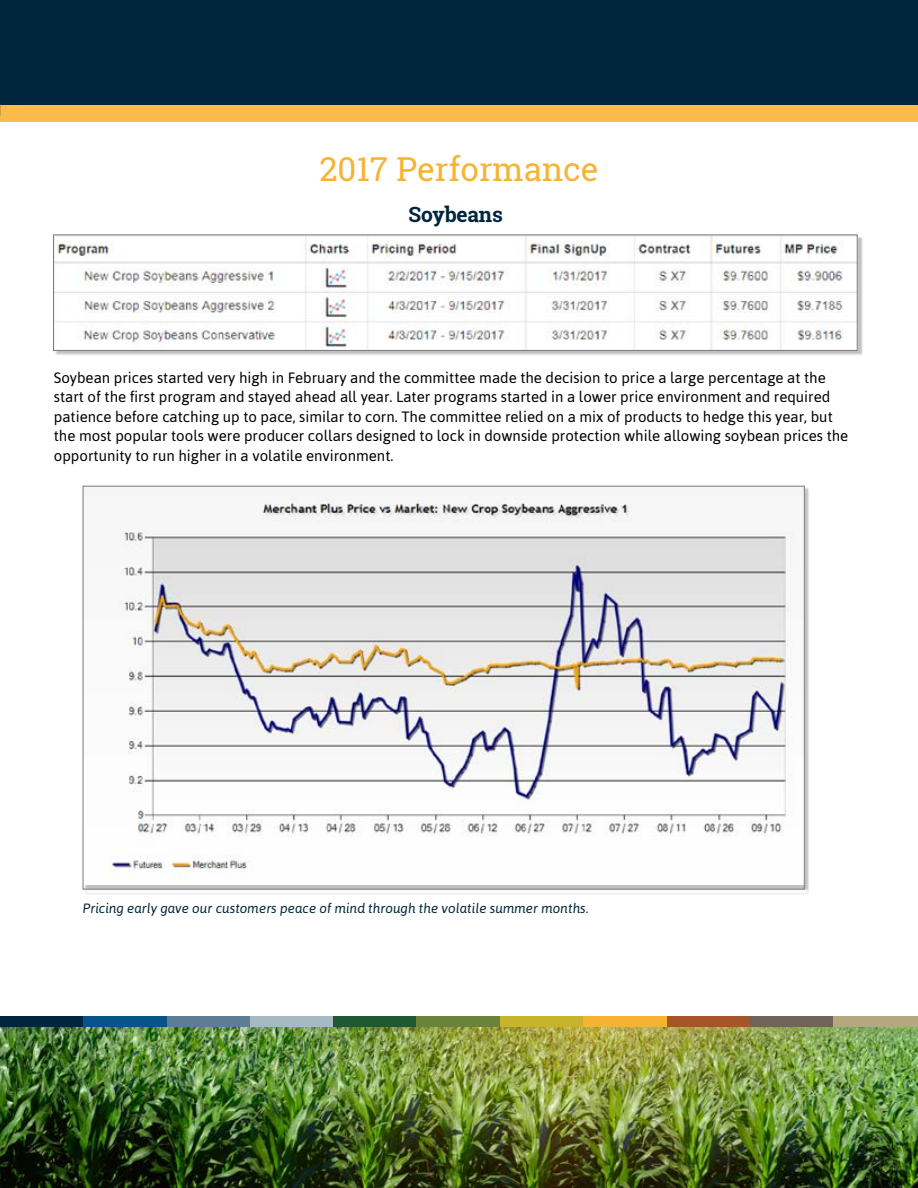
<style>
.page{position:relative;width:918px;height:1188px;background:#fff}
.page>*{position:absolute;margin:0;border:0;box-sizing:border-box;transform-origin:0 0}
.t1{font:33px "Roboto Slab";color:#f7b334}
.t2{font:700 21px "Roboto Slab";letter-spacing:-.01em;color:#00263d}
.t3{font:15px/19.5px "Asap";color:#000}
.t4{font:italic 13.5px "Asap";color:#00263d}
</style>
<div class="page">
<div style="left:0;top:0;width:918px;height:115px;background:#00263d"></div>
<div style="left:0;top:105px;width:918px;height:17px;background:#fabb4c"></div>
<div style="left:55px;top:237px;width:808px;height:119px;background:#000;opacity:.25"></div>
<img style="left:55px;top:237px;width:801px;height:112px">
<div style="left:53px;top:235px;width:805px;height:116px;border:1px solid #77787b"></div>
<div style="left:84px;top:487px;width:726px;height:407px;background:#000;opacity:.25"></div>
<img style="left:85px;top:488px;width:718px;height:397px">
<img style="left:0;top:1026px;width:918px;height:162px">
<div style="left:167px;top:1016px;width:83px;height:10px;background:#5e7d94"></div>
<div style="left:250px;top:1016px;width:84px;height:10px;background:#a5bac3"></div>
<div style="left:334px;top:1016px;width:83px;height:10px;background:#1f5733"></div>
<div style="left:0;top:1016px;width:83px;height:10px;background:#00263d"></div>
<div style="left:83px;top:1016px;width:84px;height:10px;background:#06548a"></div>
<div style="left:417px;top:1016px;width:83px;height:10px;background:#6b823a"></div>
<div style="left:500px;top:1016px;width:83px;height:10px;background:#c8b32f"></div>
<div style="left:583px;top:1016px;width:84px;height:10px;background:#f6b333"></div>
<div style="left:667px;top:1016px;width:83px;height:10px;background:#a65626"></div>
<div style="left:750px;top:1016px;width:84px;height:10px;background:#706359"></div>
<div style="left:834px;top:1016px;width:84px;height:10px;background:#b4a87f"></div>
<h1 class="t1" style="left:319px;top:147px;width:281px">2017 Performance</h1>
<h2 class="t2" style="left:409px;top:200px;width:96px">Soybeans</h2>
<p class="t3" style="left:54px;top:368px;width:796px">Soybean prices started very high in February and the committee made the decision to price a large percentage at the start of the first program and stayed ahead all year. Later programs started in a lower price environment and required patience before catching up to pace, similar to corn. The committee relied on a mix of products to hedge this year, but the most popular tools were producer collars designed to lock in downside protection while allowing soybean prices the opportunity to run higher in a volatile environment.</p>
<p class="t4" style="left:83px;top:901px;width:507px">Pricing early gave our customers peace of mind through the volatile summer months.</p>
</div>
